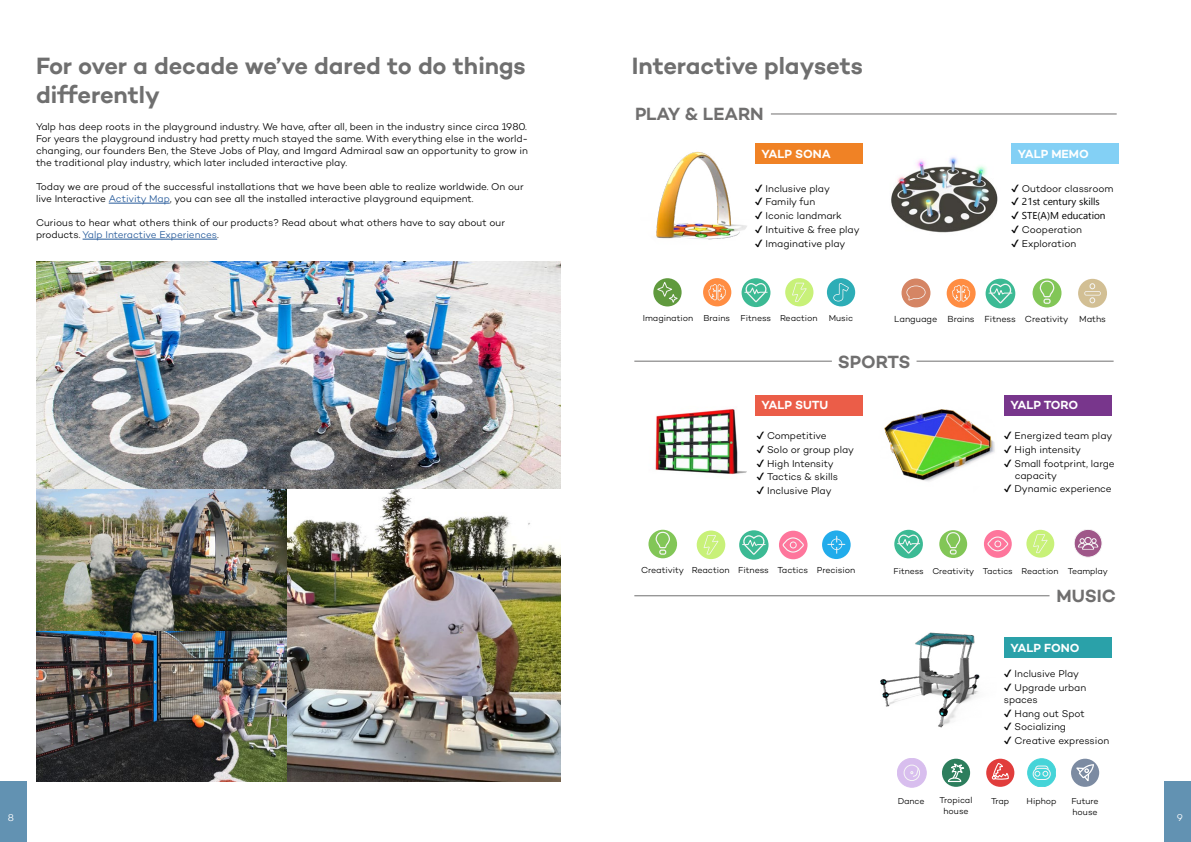
<style>
.page{position:relative;width:1191px;height:842px;background:#fff}
.page>*{position:absolute;margin:0;border:0;box-sizing:border-box;transform-origin:0 0}
.t1{font:600 24px/28.8px "Campton";letter-spacing:-.01em;color:#6f6f6f}
.t2{font:600 18px "Campton";color:#706f6f}
.t3{font:600 12px "Campton";color:#fff}
.t4{font:300 10px/12px "Campton";letter-spacing:-.005em;color:#000}
.t5{font:10px "Segoe UI Symbol";color:#000}
.t6{font:300 10px "Campton";color:#fff}
.t7{font:300 9px "Campton";color:#000}
.t8{font:300 8.9px "Campton";letter-spacing:-.01em;color:#000}
.t9{font:300 8.8px "Campton";letter-spacing:-.005em;color:#000}
.t10{font:300 8.7px/10.5px "Campton";letter-spacing:-.005em;color:#000}
.t11{font:300 8.6px "Campton";letter-spacing:-.005em;color:#000}
.s1{color:#275b9b}
</style>
<div class="page">
<div style="left:1163px;top:781px;width:28px;height:61px;background:#6292b2"></div>
<div style="left:0;top:781px;width:27px;height:61px;background:#6292b2"></div>
<hr style="left:109px;top:203px;width:61px;height:1px;background:#275b9b">
<hr style="left:83px;top:239px;width:134px;height:1px;background:#275b9b">
<div style="left:1003px;top:395px;width:108px;height:21px;background:#78368c"></div>
<div style="left:1003px;top:637px;width:108px;height:21px;background:#2aa1a9"></div>
<hr style="left:634px;top:595px;width:415px;height:1px;background:#706f6f">
<hr style="left:771px;top:113px;width:345px;height:1px;background:#706f6f">
<hr style="left:916px;top:361px;width:197px;height:1px;background:#706f6f">
<hr style="left:634px;top:361px;width:198px;height:1px;background:#706f6f">
<img style="left:884px;top:409px;width:111px;height:72px">
<div style="left:755px;top:395px;width:108px;height:21px;background:#eb5d48"></div>
<img style="left:655px;top:409px;width:92px;height:66px">
<img style="left:880px;top:632px;width:100px;height:96px">
<svg style="left:741px;top:278px;width:29px;height:29px"></svg>
<svg style="left:744px;top:283px;width:24px;height:19px"></svg>
<div style="left:653px;top:278px;width:28px;height:28px;background:#609a3e;border-radius:50%"></div>
<svg style="left:657px;top:282px;width:21px;height:24px"></svg>
<div style="left:785px;top:278px;width:28px;height:28px;background:#c8f179;border-radius:50%"></div>
<svg style="left:792px;top:283px;width:14px;height:19px"></svg>
<div style="left:827px;top:278px;width:28px;height:28px;background:#2dadb6;border-radius:50%"></div>
<svg style="left:833px;top:283px;width:16px;height:18px"></svg>
<div style="left:703px;top:278px;width:28px;height:28px;background:#ff8d42;border-radius:50%"></div>
<svg style="left:708px;top:284px;width:18px;height:16px"></svg>
<div style="left:985px;top:279px;width:30px;height:29px;background:#3cba94;border-radius:50%"></div>
<svg style="left:988px;top:284px;width:24px;height:19px"></svg>
<div style="left:901px;top:278px;width:29px;height:29px;background:#d58564;border-radius:50%"></div>
<svg style="left:906px;top:286px;width:19px;height:14px"></svg>
<div style="left:1078px;top:279px;width:29px;height:29px;background:#d2bf94;border-radius:50%"></div>
<svg style="left:1084px;top:283px;width:16px;height:20px"></svg>
<div style="left:1032px;top:279px;width:29px;height:28px;background:#82c657;border-radius:50%"></div>
<svg style="left:1039px;top:281px;width:15px;height:23px"></svg>
<div style="left:946px;top:279px;width:29px;height:29px;background:#ff8d42;border-radius:50%"></div>
<svg style="left:952px;top:285px;width:19px;height:17px"></svg>
<svg style="left:739px;top:530px;width:29px;height:30px"></svg>
<svg style="left:742px;top:535px;width:24px;height:20px"></svg>
<div style="left:822px;top:530px;width:28px;height:29px;background:#22aceb;border-radius:50%"></div>
<svg style="left:828px;top:536px;width:17px;height:17px"></svg>
<div style="left:779px;top:531px;width:28px;height:28px;background:#fe769c;border-radius:50%"></div>
<svg style="left:782px;top:537px;width:22px;height:16px"></svg>
<div style="left:648px;top:530px;width:29px;height:28px;background:#82c657;border-radius:50%"></div>
<svg style="left:655px;top:532px;width:15px;height:23px"></svg>
<div style="left:696px;top:530px;width:29px;height:29px;background:#c8f179;border-radius:50%"></div>
<svg style="left:703px;top:535px;width:15px;height:19px"></svg>
<div style="left:894px;top:530px;width:29px;height:28px;background:#3cba94;border-radius:50%"></div>
<svg style="left:897px;top:535px;width:23px;height:19px"></svg>
<div style="left:1074px;top:529px;width:28px;height:28px;background:#9f5789;border-radius:50%"></div>
<div style="left:1074px;top:529px;width:28px;height:28px;border:1px solid #f6f6f6;border-radius:50%"></div>
<svg style="left:1077px;top:537px;width:21px;height:13px"></svg>
<div style="left:984px;top:530px;width:27px;height:28px;background:#fe769c;border-radius:50%"></div>
<svg style="left:987px;top:536px;width:21px;height:15px"></svg>
<div style="left:994px;top:541px;width:7px;height:6px;border:1px solid #f6f6f6;border-radius:50%"></div>
<div style="left:939px;top:530px;width:28px;height:28px;background:#82c657;border-radius:50%"></div>
<svg style="left:946px;top:532px;width:14px;height:22px"></svg>
<div style="left:1026px;top:530px;width:28px;height:28px;background:#c8f179;border-radius:50%"></div>
<svg style="left:1033px;top:534px;width:14px;height:19px"></svg>
<div style="left:897px;top:758px;width:29px;height:29px;background:#d8beee;border-radius:50%"></div>
<div style="left:897px;top:758px;width:29px;height:29px;border:1px solid #d8beee;border-radius:50%"></div>
<div style="left:903px;top:765px;width:17px;height:16px;border:1px solid #f6f6f6;border-radius:50%"></div>
<svg style="left:910px;top:768px;width:9px;height:9px"></svg>
<div style="left:1071px;top:759px;width:28px;height:28px;background:#7c8ba2;border-radius:50%"></div>
<svg style="left:1074px;top:763px;width:20px;height:21px"></svg>
<div style="left:986px;top:759px;width:28px;height:28px;background:#e13d3c;border-radius:50%"></div>
<svg style="left:991px;top:763px;width:18px;height:17px"></svg>
<div style="left:942px;top:759px;width:28px;height:28px;background:#2d7e5d;border-radius:50%"></div>
<svg style="left:947px;top:764px;width:17px;height:19px"></svg>
<div style="left:1027px;top:759px;width:28px;height:28px;background:#45d4d8;border-radius:50%"></div>
<div style="left:1027px;top:759px;width:28px;height:28px;border:1px solid #45d4d8;border-radius:50%"></div>
<div style="left:1032px;top:768px;width:18px;height:12px;border:1px solid #f6f6f6;border-radius:6px"></div>
<svg style="left:1034px;top:765px;width:14px;height:11px"></svg>
<img style="left:656px;top:152px;width:91px;height:88px">
<div style="left:755px;top:144px;width:108px;height:20px;background:#f08225"></div>
<div style="left:1011px;top:144px;width:108px;height:20px;background:#83d0f5"></div>
<img style="left:891px;top:157px;width:107px;height:76px">
<img style="left:36px;top:261px;width:524px;height:520px">
<h1 class="t1" style="left:36px;top:51px;width:491px">For over a decade we’ve dared to do things differently</h1>
<p class="t4" style="left:36px;top:121px;width:494px;text-align:justify">Yalp has deep roots in the playground industry. We have, after all, been in the industry since circa 1980.<br>For years the playground industry had pretty much stayed the same. With everything else in the world&shy;changing, our founders Ben, the Steve Jobs of Play, and Imgard Admiraal saw an opportunity to grow in the traditional play industry, which later included interactive play.</p>
<p class="t4" style="left:36px;top:181px;width:489px">Today we are proud of the successful installations that we have been able to realize worldwide. On our live Interactive <span class="s1">Activity Map</span>, you can see all the installed interactive playground equipment.</p>
<p class="t4" style="left:36px;top:217px;width:470px">Curious to hear what others think of our products? Read about what others have to say about our products. <span class="s1">Yalp Interactive Experiences</span>.</p>
<h1 class="t1" style="left:632px;top:51px;width:232px">Interactive playsets</h1>
<h2 class="t2" style="left:635px;top:103px;width:130px">PLAY &amp; LEARN</h2>
<p class="t3" style="left:761px;top:146px;width:71px">YALP SONA</p>
<p class="t4" style="left:755px;top:182px;width:77px">✔ Inclusive play</p>
<p class="t4" style="left:755px;top:196px;width:62px">✔ Family fun</p>
<p class="t4" style="left:755px;top:210px;width:88px">✔ Iconic landmark</p>
<p class="t4" style="left:755px;top:223px;width:106px">✔ Intuitive &amp; free play</p>
<p class="t4" style="left:755px;top:237px;width:92px">✔ Imaginative play</p>
<p class="t3" style="left:1017px;top:146px;width:73px">YALP MEMO</p>
<p class="t4" style="left:1011px;top:182px;width:104px">✔ Outdoor classroom</p>
<p class="t5" style="left:1011px;top:196px;width:31px">✔ ▲▼</p>
<p class="t5" style="left:1053px;top:196px;width:48px">■▼◆ ▲ ●●▲</p>
<p class="t5" style="left:1073px;top:210px;width:34px">◆ ▼□■</p>
<p class="t4" style="left:1011px;top:223px;width:72px">✔ Cooperation</p>
<p class="t4" style="left:1011px;top:237px;width:66px">✔ Exploration</p>
<p class="t9" style="left:643px;top:313px;width:176px">Imagination Brains Fitness Reaction</p>
<p class="t9" style="left:828px;top:313px;width:26px">Music</p>
<p class="t7" style="left:894px;top:314px;width:213px">Language Brains Fitness Creativity Maths</p>
<h2 class="t2" style="left:837px;top:350px;width:74px">SPORTS</h2>
<p class="t3" style="left:761px;top:398px;width:68px">YALP SUTU</p>
<p class="t4" style="left:756px;top:430px;width:72px">✔ Competitive</p>
<p class="t4" style="left:756px;top:443px;width:99px">✔ Solo or group play</p>
<p class="t4" style="left:756px;top:457px;width:79px">✔ High Intensity</p>
<p class="t4" style="left:756px;top:471px;width:83px">✔ Tactics &amp; skills</p>
<p class="t4" style="left:756px;top:485px;width:77px">✔ Inclusive Play</p>
<p class="t3" style="left:1010px;top:398px;width:69px">YALP TORO</p>
<p class="t4" style="left:1003px;top:430px;width:110px">✔ Energized team play</p>
<p class="t4" style="left:1003px;top:443px;width:79px">✔ High intensity</p>
<p class="t4" style="left:1014px;top:457px;width:102px;text-indent:-11px">✔ Small footprint, large capacity</p>
<p class="t4" style="left:1003px;top:483px;width:109px">✔ Dynamic experience</p>
<p class="t8" style="left:641px;top:565px;width:216px">Creativity Reaction Fitness Tactics Precision</p>
<p class="t11" style="left:893px;top:565px;width:216px">Fitness Creativity Tactics Reaction Teamplay</p>
<h2 class="t2" style="left:1056px;top:585px;width:61px">MUSIC</h2>
<p class="t3" style="left:1010px;top:640px;width:70px">YALP FONO</p>
<p class="t4" style="left:1003px;top:667px;width:77px">✔ Inclusive Play</p>
<p class="t4" style="left:1003px;top:681px;width:84px">✔ Upgrade urban spaces</p>
<p class="t4" style="left:1003px;top:707px;width:82px">✔ Hang out Spot</p>
<p class="t4" style="left:1003px;top:721px;width:64px">✔ Socializing</p>
<p class="t4" style="left:1003px;top:734px;width:107px">✔ Creative expression</p>
<p class="t10" style="left:939px;top:795px;width:34px">Tropical</p>
<p class="t10" style="left:991px;top:796px;width:20px">Trap</p>
<p class="t10" style="left:943px;top:805px;width:27px">house</p>
<p class="t10" style="left:1026px;top:796px;width:31px">Hiphop</p>
<p class="t10" style="left:897px;top:796px;width:28px">Dance</p>
<p class="t10" style="left:1071px;top:796px;width:29px">Future house</p>
<p class="t6" style="left:8px;top:811px;width:8px">8</p>
<p class="t6" style="left:1176px;top:811px;width:8px">9</p>
</div>
